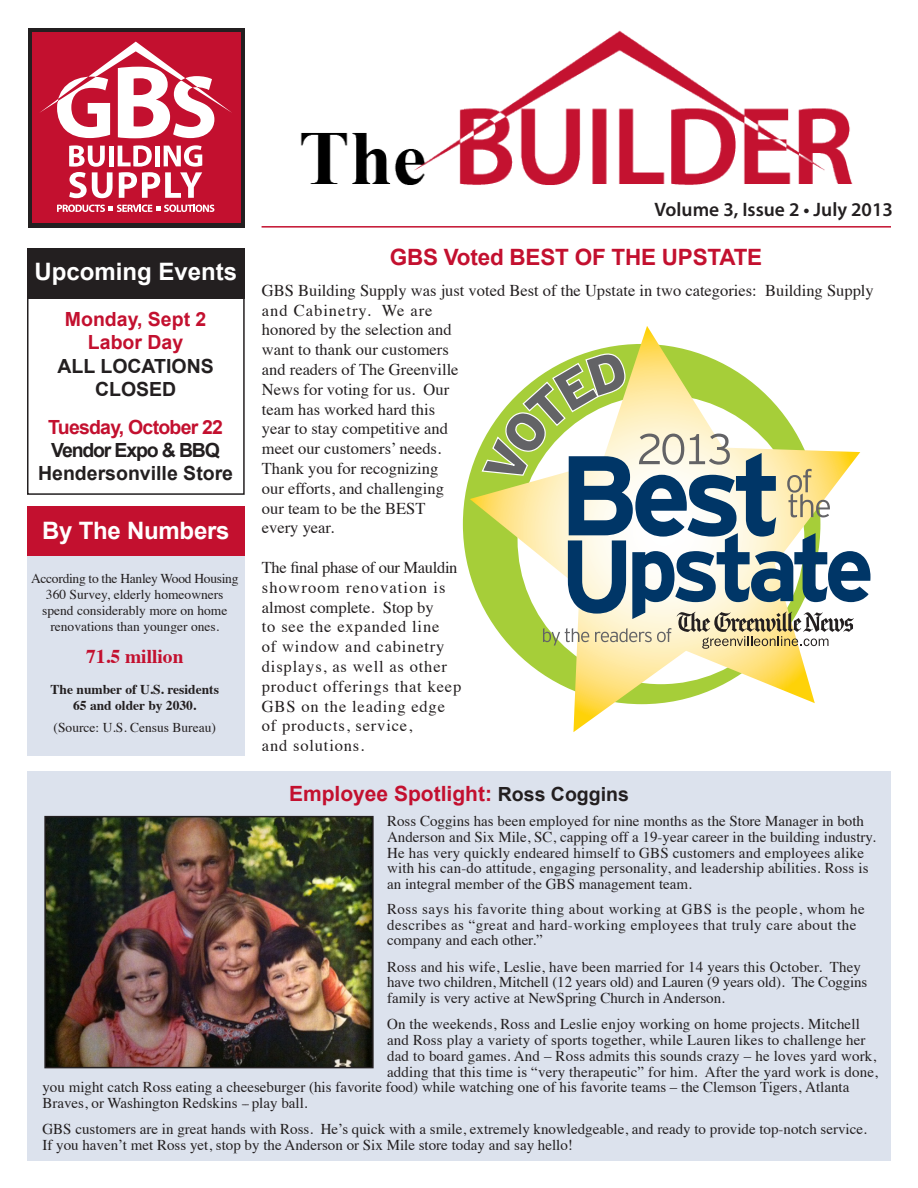
<style>
.page{position:relative;width:918px;height:1188px;background:#fff}
.page>*{position:absolute;margin:0;border:0;box-sizing:border-box;transform-origin:0 0}
.t1{font:700 24px "Arial";color:#fff}
.t2{font:700 22.5px "Arial";letter-spacing:-.01em;color:#c3102f}
.t3{font:700 21px "Arial";color:#c3102f}
.t4{font:700 19.5px/23.4px "Arial";color:#231f20;text-align:center}
.t5{font:600 19.5px "Myriad Pro";color:#231f20}
.t6{font:700 19.5px "Arial";color:#c3102f}
.t7{font:700 19.5px "Arial";letter-spacing:-.04em;color:#c3102f}
.t8{font:700 19.5px "Arial";letter-spacing:-.06em;color:#231f20}
.t9{font:700 19.5px "Times";color:#c3102f}
.t10{font:16.5px/19.8px "Times";color:#231f20}
.t11{font:16.5px/19.8px "Times";letter-spacing:.05em;color:#231f20}
.t12{font:16.5px/19.8px "Times";letter-spacing:.07em;color:#231f20}
.t13{font:16.5px "Times";letter-spacing:-.02em;color:#231f20}
.t14{font:16.5px "Times";letter-spacing:.06em;color:#231f20}
.t15{font:15px/15.8px "Times";color:#231f20}
.t16{font:15px "Times";letter-spacing:.03em;color:#231f20}
.t17{font:13.5px/16.2px "Times";color:#231f20;text-align:center}
.t18{font:700 13.5px "Times";color:#231f20}
.t19{font:13.5px "Times";letter-spacing:-.02em;color:#231f20}
.s1{font-size:19.5px;color:#231f20}
</style>
<div class="page">
<div style="left:27px;top:506px;width:218px;height:250px;background:#dce2ed"></div>
<div style="left:27px;top:506px;width:218px;height:50px;background:#c3102f"></div>
<hr style="left:262px;top:226px;width:629px;height:2px;background:#c3102f">
<div style="left:28px;top:28px;width:217px;height:200px;background:#231f20"></div>
<div style="left:32px;top:32px;width:208px;height:191px;background:#c3102f"></div>
<svg style="left:69px;top:145px;width:133px;height:53px"></svg>
<svg style="left:57px;top:205px;width:157px;height:7px"></svg>
<svg style="left:40px;top:42px;width:192px;height:96px"></svg>
<img style="left:300px;top:30px;width:553px;height:155px">
<div style="left:27px;top:248px;width:218px;height:247px;border:2px solid #231f20"></div>
<div style="left:27px;top:249px;width:217px;height:50px;background:#231f20"></div>
<div style="left:27px;top:771px;width:864px;height:390px;background:#dce2ed"></div>
<img style="left:47px;top:819px;width:324px;height:246px">
<div style="left:44px;top:816px;width:330px;height:252px;border:2px solid #231f20"></div>
<svg style="left:470px;top:326px;width:345px;height:406px"></svg>
<svg style="left:481px;top:353px;width:389px;height:296px"></svg>
<p class="t1" style="left:34px;top:256px;width:204px">Upcoming Events</p>
<p class="t6" style="left:65px;top:306px;width:143px">Monday, Sept 2</p>
<p class="t6" style="left:88px;top:330px;width:97px">Labor Day</p>
<p class="t4" style="left:57px;top:355px;width:158px">ALL LOCATIONS<br>CLOSED</p>
<p class="t7" style="left:48px;top:414px;width:176px">Tuesday, October 22</p>
<p class="t8" style="left:51px;top:437px;width:170px">Vendor Expo &amp; BBQ</p>
<p class="t4" style="left:38px;top:462px;width:197px">Hendersonville Store</p>
<p class="t1" style="left:42px;top:515px;width:189px">By The Numbers</p>
<p class="t19" style="left:31px;top:565px;width:209px">According to the Hanley Wood Housing</p>
<p class="t17" style="left:42px;top:585px;width:187px">360 Survey, elderly homeowners spend considerably more on home renovations than younger ones.</p>
<p class="t9" style="left:86px;top:637px;width:99px">71.5 million</p>
<p class="t18" style="left:51px;top:677px;width:170px">The number of U.S. residents</p>
<p class="t18" style="left:73px;top:693px;width:125px">65 and older by 2030.</p>
<p class="t17" style="left:54px;top:718px;width:164px">(Source: U.S. Census Bureau)</p>
<p class="t5" style="left:655px;top:197px;width:240px">Volume 3, Issue 2 • July 2013</p>
<p class="t2" style="left:390px;top:242px;width:374px">GBS Voted BEST OF THE UPSTATE</p>
<p class="t10" style="left:262px;top:279px;width:613px">GBS Building Supply was just voted Best of the Upstate in two categories: Building Supply</p>
<p class="t14" style="left:262px;top:295px;width:172px">and Cabinetry. We are</p>
<p class="t10" style="left:262px;top:319px;width:198px">honored by the selection and want to thank our customers and readers of The Greenville<br>News for voting for us. Our team has worked hard this year to stay competitive and meet our customers’ needs.<br>Thank you for recognizing our efforts, and challenging</p>
<p class="t10" style="left:262px;top:497px;width:165px">our team to be the BEST every year.</p>
<p class="t13" style="left:262px;top:552px;width:197px">The final phase of our Mauldin</p>
<p class="t12" style="left:262px;top:576px;width:185px">showroom renovation is almost complete. Stop by</p>
<p class="t11" style="left:262px;top:616px;width:179px">to see the expanded line</p>
<p class="t11" style="left:262px;top:635px;width:184px">of window and cabinetry</p>
<p class="t11" style="left:262px;top:655px;width:201px">displays, as well as other product offerings that keep<br>GBS on the leading edge</p>
<p class="t11" style="left:262px;top:715px;width:152px">of products, service,</p>
<p class="t11" style="left:262px;top:734px;width:104px">and solutions.</p>
<p class="t3" style="left:289px;top:780px;width:341px">Employee Spotlight: <span class="s1">Ross Coggins</span></p>
<p class="t15" style="left:387px;top:812px;width:490px">Ross Coggins has been employed for nine months as the Store Manager in both Anderson and Six Mile, SC, capping off a 19-year career in the building industry.<br>He has very quickly endeared himself to GBS customers and employees alike with his can-do attitude, engaging personality, and leadership abilities. Ross is</p>
<p class="t15" style="left:387px;top:875px;width:306px">an integral member of the GBS management team.</p>
<p class="t16" style="left:387px;top:895px;width:479px">Ross says his favorite thing about working at GBS is the people, whom he</p>
<p class="t16" style="left:387px;top:911px;width:471px">describes as “great and hard-working employees that truly care about the</p>
<p class="t15" style="left:387px;top:931px;width:157px">company and each other.”</p>
<p class="t15" style="left:387px;top:957px;width:482px">Ross and his wife, Leslie, have been married for 14 years this October. They have two children, Mitchell (12 years old) and Lauren (9 years old). The Coggins family is very active at NewSpring Church in Anderson.</p>
<p class="t15" style="left:387px;top:1015px;width:474px">On the weekends, Ross and Leslie enjoy working on home projects. Mitchell</p>
<p class="t15" style="left:387px;top:1031px;width:480px">and Ross play a variety of sports together, while Lauren likes to challenge her</p>
<p class="t15" style="left:387px;top:1047px;width:491px">dad to board games. And – Ross admits this sounds crazy – he loves yard work,</p>
<p class="t15" style="left:387px;top:1062px;width:492px">adding that this time is “very therapeutic” for him. After the yard work is done,</p>
<p class="t15" style="left:42px;top:1078px;width:809px">you might catch Ross eating a cheeseburger (his favorite food) while watching one of his favorite teams – the Clemson Tigers, Atlanta</p>
<p class="t15" style="left:42px;top:1094px;width:267px">Braves, or Washington Redskins -- play ball.</p>
<p class="t15" style="left:42px;top:1120px;width:826px">GBS customers are in great hands with Ross. He’s quick with a smile, extremely knowledgeable, and ready to provide top-notch service.<br>If you haven’t met Ross yet, stop by the Anderson or Six Mile store today and say hello!</p>
</div>
